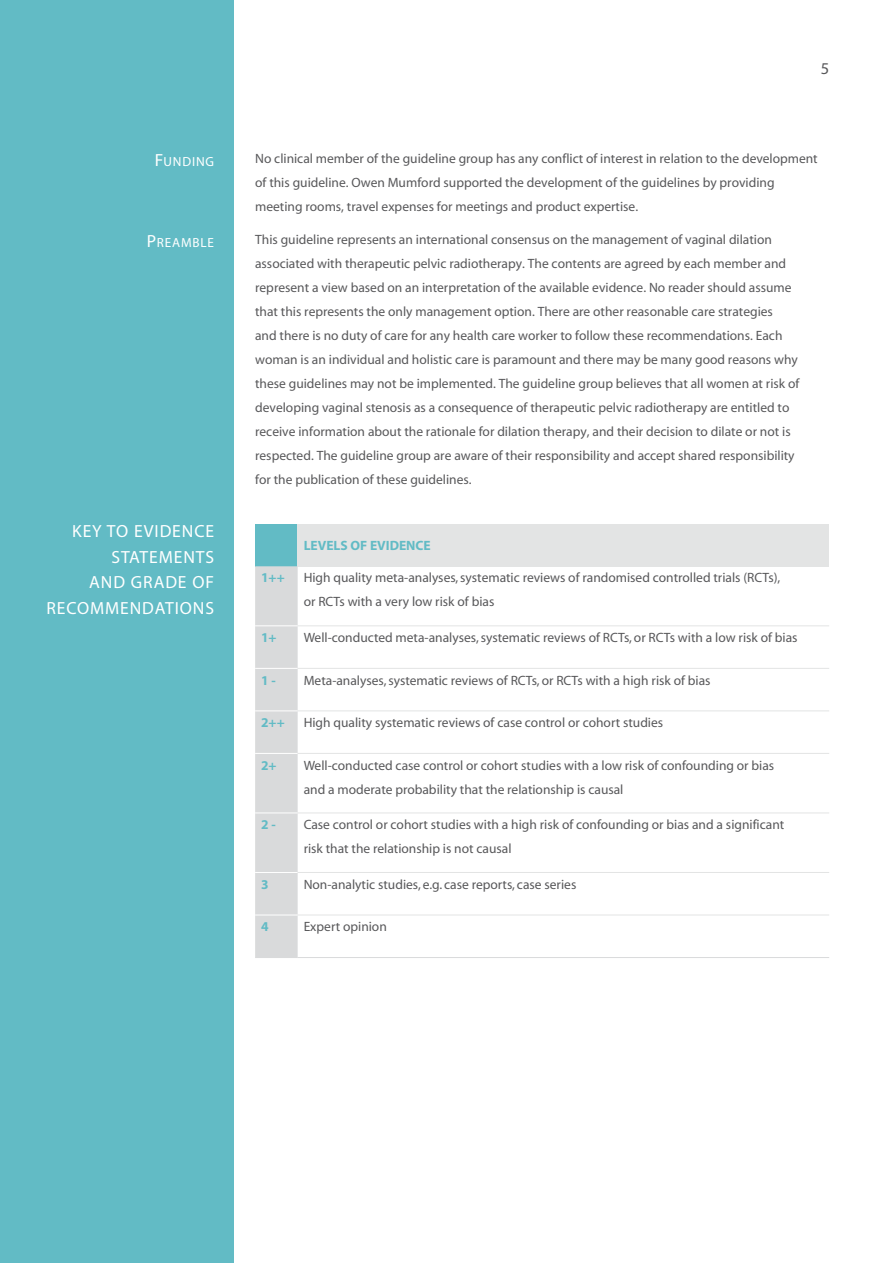
<style>
.page{position:relative;width:893px;height:1263px;background:#fff}
.page>*{position:absolute;margin:0;border:0;box-sizing:border-box;transform-origin:0 0}
.t1{font:17.7px "Myriad";letter-spacing:.05em;color:#fff}
.t2{font:16.5px "Myriad";color:#58585a}
.t3{font:13.5px/24px "Myriad";color:#58585a}
.t4{font:700 13.5px "Myriad";color:#62bbc5}
.t5{font:13.2px "Myriad";letter-spacing:.06em;color:#fff}
.s1{font-size:17.7px}
</style>
<div class="page">
<div style="left:0;top:0;width:234px;height:1263px;background:#62bbc5"></div>
<div style="left:255px;top:524px;width:43px;height:42px;background:#62bbc5"></div>
<div style="left:298px;top:524px;width:531px;height:42px;background:#e3e4e4"></div>
<div style="left:255px;top:566px;width:43px;height:391px;background:#d9dadb"></div>
<hr style="left:255px;top:626px;width:43px;height:1px;background:#fff">
<hr style="left:255px;top:668px;width:43px;height:1px;background:#fff">
<hr style="left:255px;top:711px;width:43px;height:1px;background:#fff">
<hr style="left:255px;top:753px;width:43px;height:1px;background:#fff">
<hr style="left:255px;top:813px;width:43px;height:1px;background:#fff">
<hr style="left:255px;top:872px;width:43px;height:1px;background:#fff">
<hr style="left:255px;top:915px;width:43px;height:1px;background:#fff">
<hr style="left:298px;top:626px;width:531px;height:1px;background:#e3e4e4">
<hr style="left:298px;top:668px;width:531px;height:1px;background:#e3e4e4">
<hr style="left:298px;top:711px;width:531px;height:1px;background:#e3e4e4">
<hr style="left:298px;top:753px;width:531px;height:1px;background:#e3e4e4">
<hr style="left:298px;top:813px;width:531px;height:1px;background:#e3e4e4">
<hr style="left:298px;top:872px;width:531px;height:1px;background:#e3e4e4">
<hr style="left:298px;top:915px;width:531px;height:1px;background:#e3e4e4">
<hr style="left:255px;top:957px;width:43px;height:1px;background:#d9dadb">
<hr style="left:298px;top:957px;width:531px;height:1px;background:#d9dadb">
<p class="t5" style="left:155px;top:155px;width:61px"><span class="s1">F</span>UNDING</p>
<p class="t5" style="left:147px;top:236px;width:69px"><span class="s1">P</span>REAMBLE</p>
<h1 class="t1" style="left:72px;top:522px;width:83px">Key to Evidence</h1>
<h1 class="t1" style="left:111px;top:548px;width:21px">Statements</h1>
<h1 class="t1" style="left:89px;top:573px;width:66px">And Grade</h1>
<h1 class="t1" style="left:192px;top:573px;width:12px">of</h1>
<h1 class="t1" style="left:47px;top:599px;width:23px">Recommendations</h1>
<p class="t2" style="left:821px;top:60px;width:10px">5</p>
<p class="t3" style="left:255px;top:147px;width:564px">No clinical member of the guideline group has any conflict of interest in relation to the development of this guideline. Owen Mumford supported the development of the guidelines by providing meeting rooms, travel expenses for meetings and product expertise.</p>
<p class="t3" style="left:255px;top:228px;width:546px">This guideline represents an international consensus on the management of vaginal dilation associated with therapeutic pelvic radiotherapy. The contents are agreed by each member and represent a view based on an interpretation of the available evidence. No reader should assume that this represents the only management option. There are other reasonable care strategies<br>and there is no duty of care for any health care worker to follow these recommendations. Each woman is an individual and holistic care is paramount and there may be many good reasons why these guidelines may not be implemented. The guideline group believes that all women at risk of developing vaginal stenosis as a consequence of therapeutic pelvic radiotherapy are entitled to receive information about the rationale for dilation therapy, and their decision to dilate or not is respected. The guideline group are aware of their responsibility and accept shared responsibility for the publication of these guidelines.</p>
<p class="t4" style="left:304px;top:539px;width:129px">LEVELS OF EVIDENCE</p>
<p class="t4" style="left:261px;top:571px;width:25px">1++</p>
<p class="t3" style="left:304px;top:566px;width:478px">High quality meta-analyses, systematic reviews of randomised controlled trials (RCTs), or RCTs with a very low risk of bias</p>
<p class="t4" style="left:261px;top:630px;width:17px">1+</p>
<p class="t3" style="left:304px;top:626px;width:495px">Well-conducted meta-analyses, systematic reviews of RCTs, or RCTs with a low risk of bias</p>
<p class="t4" style="left:261px;top:673px;width:16px">1 -</p>
<p class="t3" style="left:304px;top:668px;width:408px">Meta-analyses, systematic reviews of RCTs, or RCTs with a high risk of bias</p>
<p class="t4" style="left:261px;top:715px;width:25px">2++</p>
<p class="t3" style="left:304px;top:711px;width:361px">High quality systematic reviews of case control or cohort studies</p>
<p class="t4" style="left:261px;top:758px;width:17px">2+</p>
<p class="t3" style="left:304px;top:754px;width:472px">Well-conducted case control or cohort studies with a low risk of confounding or bias and a moderate probability that the relationship is causal</p>
<p class="t4" style="left:261px;top:818px;width:16px">2 -</p>
<p class="t3" style="left:304px;top:813px;width:482px">Case control or cohort studies with a high risk of confounding or bias and a significant risk that the relationship is not causal</p>
<p class="t4" style="left:261px;top:877px;width:9px">3</p>
<p class="t3" style="left:304px;top:873px;width:274px">Non-analytic studies, e.g. case reports, case series</p>
<p class="t4" style="left:261px;top:920px;width:9px">4</p>
<p class="t3" style="left:304px;top:915px;width:85px">Expert opinion</p>
</div>
